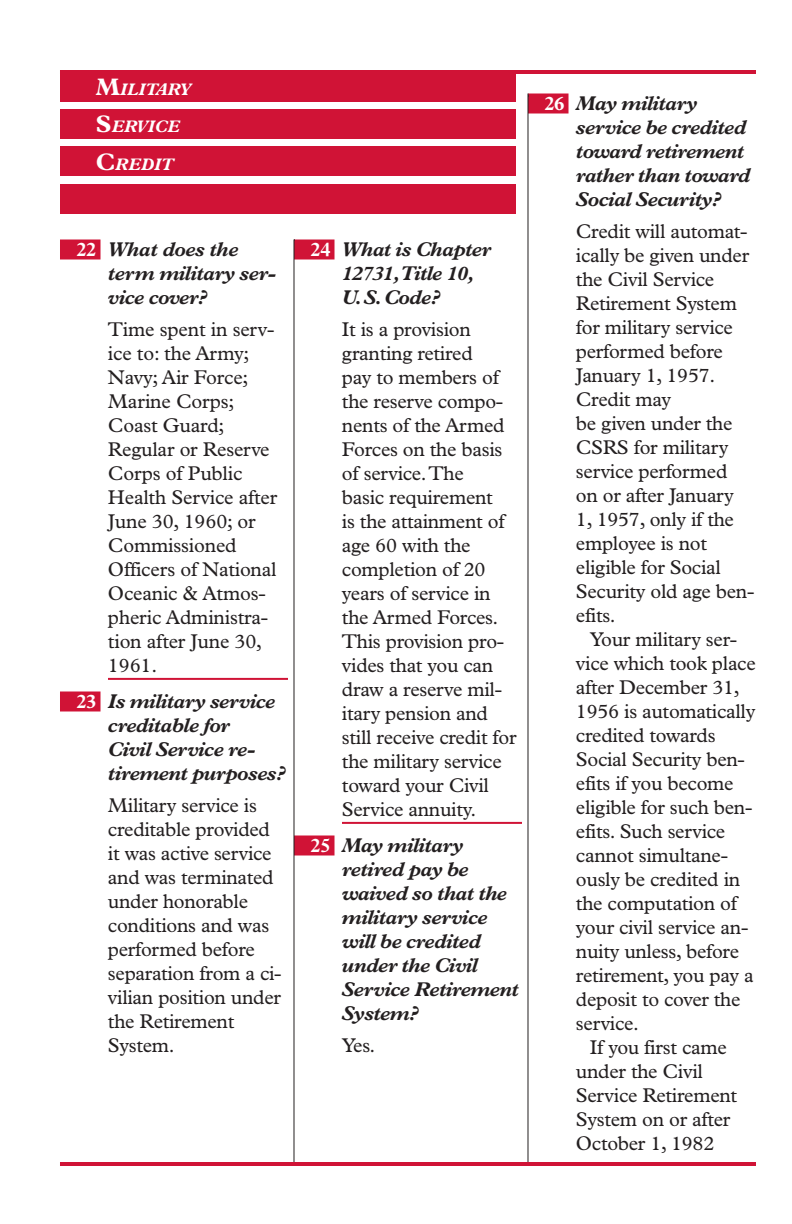
<style>
.page{position:relative;width:792px;height:1224px;background:#fff}
.page>*{position:absolute;margin:0;border:0;box-sizing:border-box;transform-origin:0 0}
.t1{font:20px/24px "Plantin Std";letter-spacing:-.015em;color:#231f20}
.t2{font:italic 700 20px/24px "Plantin MT Pro";letter-spacing:-.03em;color:#231f20}
.t3{font:italic 700 16.8px "Plantin MT Pro";color:#fff}
.s1{font-style:normal;font-size:24px}
.s2{font-style:normal;color:#fff}
</style>
<div class="page">
<div style="left:60px;top:240px;width:41px;height:20px;background:#d01336"></div>
<hr style="left:108px;top:678px;width:180px;height:2px;background:#d01336">
<div style="left:60px;top:692px;width:41px;height:20px;background:#d01336"></div>
<div style="left:294px;top:240px;width:41px;height:20px;background:#d01336"></div>
<hr style="left:342px;top:822px;width:180px;height:2px;background:#d01336">
<div style="left:294px;top:836px;width:41px;height:20px;background:#d01336"></div>
<div style="left:528px;top:94px;width:41px;height:20px;background:#d01336"></div>
<div style="left:60px;top:72px;width:456px;height:30px;background:#d01336"></div>
<div style="left:60px;top:109px;width:456px;height:30px;background:#d01336"></div>
<div style="left:60px;top:146px;width:456px;height:30px;background:#d01336"></div>
<div style="left:60px;top:184px;width:456px;height:30px;background:#d01336"></div>
<hr style="left:527px;top:94px;width:1px;height:1070px;background:#231f20">
<hr style="left:293px;top:240px;width:1px;height:924px;background:#231f20">
<hr style="left:60px;top:70px;width:696px;height:4px;background:#d01336">
<hr style="left:60px;top:1162px;width:696px;height:4px;background:#d01336">
<p class="t3" style="left:96px;top:80px;width:96px"><span class="s1">M</span>ILITARY</p>
<p class="t3" style="left:96px;top:117px;width:85px"><span class="s1">S</span>ERVICE</p>
<p class="t3" style="left:96px;top:154px;width:79px"><span class="s1">C</span>REDIT</p>
<p class="t2" style="left:108px;top:237px;width:170px;text-indent:-32px"><span class="s2">22</span> What does the term military ser&shy;vice cover?</p>
<p class="t1" style="left:108px;top:317px;width:171px">Time spent in serv&shy;ice to: the Army;<br>Navy; Air Force;<br>Marine Corps;<br>Coast Guard;<br>Regular or Reserve<br>Corps of Public<br>Health Service after<br>June 30, 1960; or<br>Commissioned<br>Officers of National<br>Oceanic &amp; Atmos&shy;pheric Administra&shy;tion after June 30,<br>1961.</p>
<p class="t2" style="left:108px;top:689px;width:180px;text-indent:-32px"><span class="s2">23</span> Is military service creditable for<br>Civil Service re&shy;tirement purposes?</p>
<p class="t1" style="left:108px;top:793px;width:175px">Military service is creditable provided it was active service and was terminated under honorable conditions and was performed before separation from a ci&shy;vilian position under the Retirement<br>System.</p>
<p class="t2" style="left:342px;top:237px;width:150px;text-indent:-32px"><span class="s2">24</span> What is Chapter<br>12731,Title 10,<br>U. S. Code?</p>
<p class="t1" style="left:342px;top:317px;width:176px">It is a provision granting retired<br>pay to members of the reserve compo&shy;nents of the Armed<br>Forces on the basis of service. The<br>basic requirement<br>is the attainment of age 60 with the completion of 20 years of service in the Armed Forces.<br>This provision pro&shy;vides that you can draw a reserve mil&shy;itary pension and still receive credit for the military service toward your Civil<br>Service annuity.</p>
<p class="t2" style="left:342px;top:833px;width:178px;text-indent:-32px"><span class="s2">25</span> May military retired pay be waived so that the military service will be credited under the Civil<br>Service Retirement<br>System?</p>
<p class="t1" style="left:342px;top:1033px;width:35px">Yes.</p>
<p class="t2" style="left:576px;top:91px;width:176px;text-indent:-32px"><span class="s2">26</span> May military service be credited toward retirement rather than toward<br>Social Security?</p>
<p class="t1" style="left:576px;top:219px;width:180px">Credit will automat&shy;ically be given under the Civil Service<br>Retirement System for military service performed before<br>January 1, 1957.<br>Credit may<br>be given under the<br>CSRS for military service performed on or after January<br>1, 1957, only if the employee is not eligible for Social<br>Security old age ben&shy;efits.</p>
<p class="t1" style="left:576px;top:627px;width:181px;text-indent:14px">Your military ser&shy;vice which took place after December 31,<br>1956 is automatically credited towards<br>Social Security ben&shy;efits if you become eligible for such ben&shy;efits. Such service cannot simultane&shy;ously be credited in the computation of your civil service an&shy;nuity unless, before retirement, you pay a deposit to cover the service.</p>
<p class="t1" style="left:576px;top:1035px;width:163px;text-indent:14px">If you first came under the Civil<br>Service Retirement<br>System on or after<br>October 1, 1982</p>
</div>
